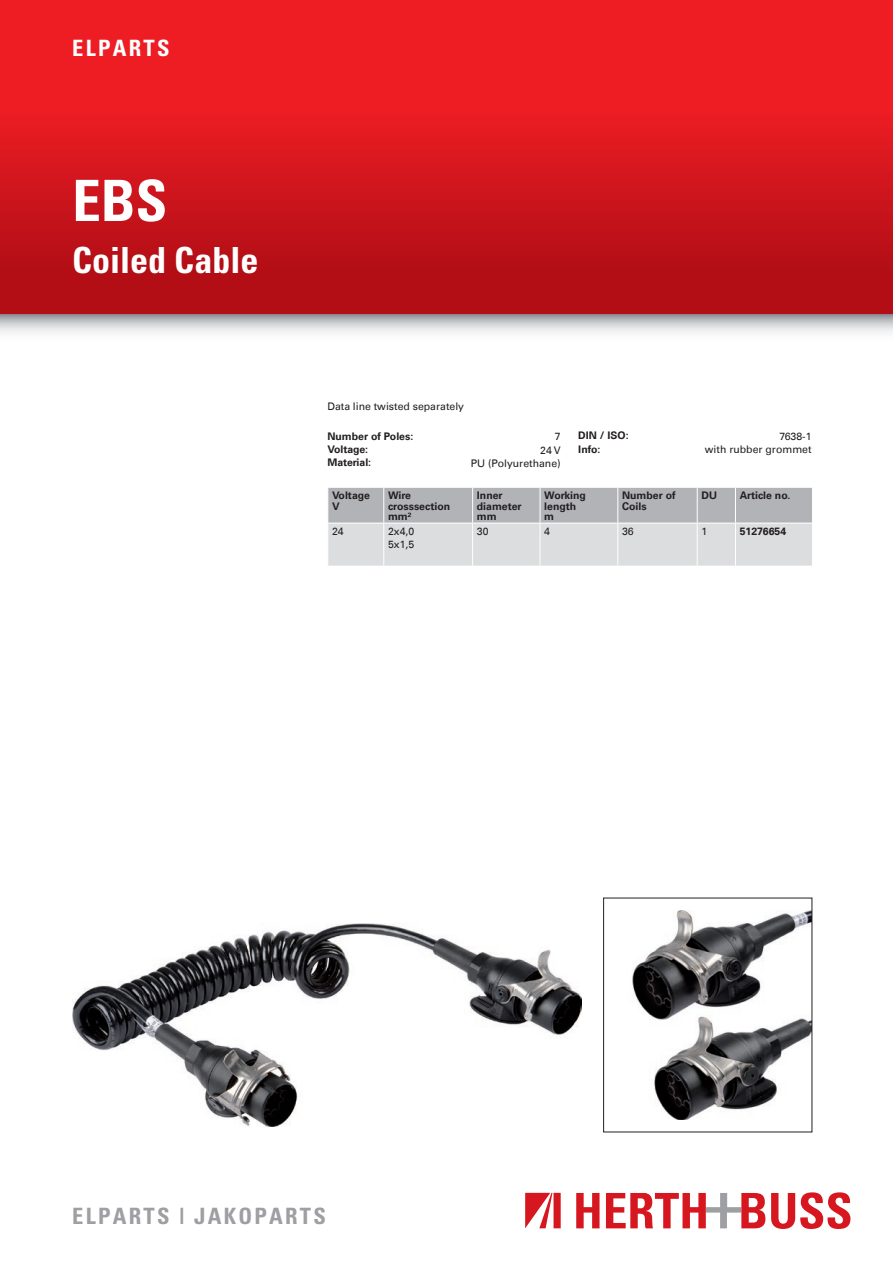
<style>
.page{position:relative;width:893px;height:1263px;background:#fff}
.page>*{position:absolute;margin:0;border:0;box-sizing:border-box;transform-origin:0 0}
.t1{font:700 condensed 57px "Univers";color:#fff}
.t2{font:700 condensed 36px "Univers";color:#fff}
.t3{font:700 condensed 22.5px "Univers";letter-spacing:.1em;color:#9d9fa2}
.t4{font:700 condensed 22.5px "Univers";letter-spacing:.1em;color:#fff}
.t5{font:700 10.5px/10.5px "Univers Com 65";color:#231f20}
.t6{font:10.5px/13.5px "Univers Com 55 Roman";color:#231f20}
</style>
<div class="page">
<img style="left:0;top:0;width:893px;height:333px">
<svg style="left:576px;top:1193px;width:23px;height:35px"></svg>
<svg style="left:606px;top:1193px;width:159px;height:35px"></svg>
<svg style="left:771px;top:1192px;width:79px;height:37px"></svg>
<svg style="left:525px;top:1193px;width:36px;height:35px"></svg>
<svg style="left:328px;top:488px;width:484px;height:78px;background:#c9cacd"></svg>
<hr style="left:383px;top:488px;width:1px;height:35px;background:#fff">
<hr style="left:472px;top:488px;width:1px;height:35px;background:#fff">
<hr style="left:540px;top:488px;width:1px;height:35px;background:#fff">
<hr style="left:697px;top:488px;width:1px;height:35px;background:#fff">
<hr style="left:735px;top:488px;width:1px;height:35px;background:#fff">
<hr style="left:327px;top:523px;width:57px;height:1px;background:#fff">
<hr style="left:384px;top:523px;width:89px;height:1px;background:#fff">
<hr style="left:383px;top:523px;width:1px;height:43px;background:#fff">
<hr style="left:473px;top:523px;width:67px;height:1px;background:#fff">
<hr style="left:472px;top:523px;width:1px;height:43px;background:#fff">
<hr style="left:540px;top:523px;width:78px;height:1px;background:#fff">
<hr style="left:540px;top:523px;width:1px;height:43px;background:#fff">
<hr style="left:618px;top:523px;width:37px;height:1px;background:#fff">
<hr style="left:617px;top:523px;width:1px;height:43px;background:#fff">
<hr style="left:655px;top:523px;width:42px;height:1px;background:#fff">
<hr style="left:697px;top:523px;width:38px;height:1px;background:#fff">
<hr style="left:697px;top:523px;width:1px;height:43px;background:#fff">
<hr style="left:735px;top:523px;width:77px;height:1px;background:#fff">
<hr style="left:735px;top:523px;width:1px;height:43px;background:#fff">
<hr style="left:617px;top:488px;width:1px;height:35px;background:#fff">
<img style="left:72px;top:924px;width:510px;height:203px">
<img style="left:632px;top:911px;width:178px;height:208px">
<div style="left:603px;top:898px;width:209px;height:234px;border:1px solid #231f20"></div>
<h3 class="t4" style="left:72px;top:34px;width:99px">ELPARTS</h3>
<h1 class="t1" style="left:72px;top:166px;width:97px">EBS</h1>
<h2 class="t2" style="left:72px;top:238px;width:188px">Coiled Cable</h2>
<p class="t6" style="left:327px;top:400px;width:138px">Data line twisted separately</p>
<p class="t5" style="left:327px;top:431px;width:87px">Number of Poles:</p>
<p class="t6" style="left:555px;top:430px;width:7px">7</p>
<p class="t5" style="left:327px;top:444px;width:42px">Voltage:</p>
<p class="t6" style="left:540px;top:443px;width:22px">24 V</p>
<p class="t5" style="left:327px;top:457px;width:45px">Material:</p>
<p class="t6" style="left:471px;top:456px;width:91px">PU (Polyurethane)</p>
<p class="t5" style="left:578px;top:430px;width:52px">DIN / ISO:</p>
<p class="t6" style="left:779px;top:429px;width:34px">7638-1</p>
<p class="t5" style="left:578px;top:444px;width:24px">Info:</p>
<p class="t6" style="left:705px;top:443px;width:108px">with rubber grommet</p>
<p class="t5" style="left:332px;top:490px;width:39px">Voltage<br>V</p>
<p class="t5" style="left:388px;top:490px;width:64px">Wire crosssection mm²</p>
<p class="t5" style="left:477px;top:490px;width:46px">Inner diameter mm</p>
<p class="t5" style="left:544px;top:490px;width:43px">Working length m</p>
<p class="t5" style="left:622px;top:490px;width:55px">Number of<br>Coils</p>
<p class="t5" style="left:701px;top:490px;width:17px">DU</p>
<p class="t5" style="left:740px;top:490px;width:52px">Article no.</p>
<p class="t6" style="left:332px;top:524px;width:13px">24</p>
<p class="t6" style="left:388px;top:524px;width:28px">2x4,0<br>5x1,5</p>
<p class="t6" style="left:477px;top:524px;width:13px">30</p>
<p class="t6" style="left:544px;top:524px;width:7px">4</p>
<p class="t6" style="left:622px;top:524px;width:13px">36</p>
<p class="t6" style="left:701px;top:524px;width:7px">1</p>
<p class="t5" style="left:740px;top:526px;width:48px">51276654</p>
<h3 class="t3" style="left:72px;top:1202px;width:255px">ELPARTS | JAKOPARTS</h3>
</div>
